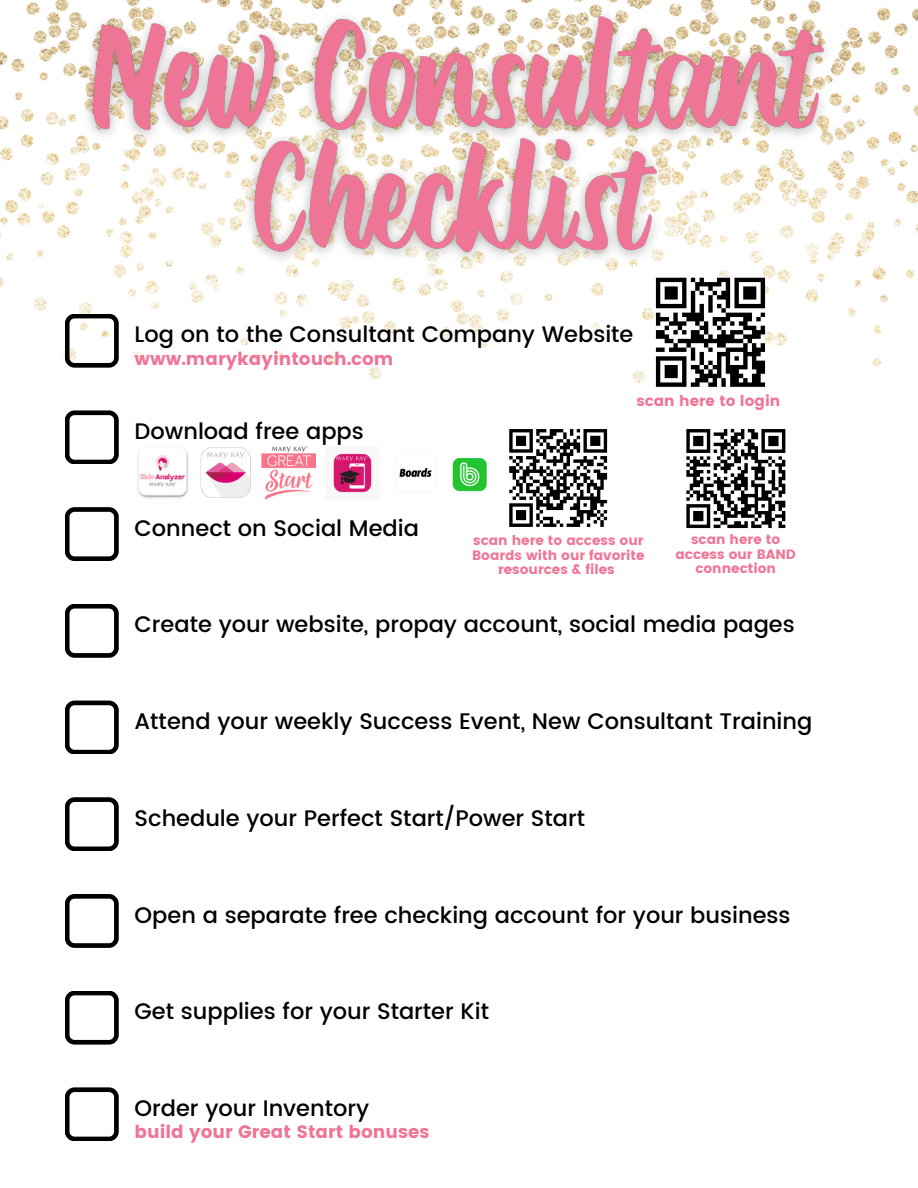
<style>
.page{position:relative;width:918px;height:1188px;background:#fff}
.page>*{position:absolute;margin:0;border:0;box-sizing:border-box;transform-origin:0 0}
.t1{font:500 22.5px "Poppins";color:#000}
.t2{font:18px "Poppins";color:#ef7596}
.t3{font:15px "Poppins";color:#ef7596}
.t4{font:13.5px/14.7px "Poppins";color:#ef7596;text-align:center}
</style>
<div class="page">
<img style="left:0;top:0;width:918px;height:701px">
<svg style="left:65px;top:314px;width:54px;height:54px"></svg>
<svg style="left:65px;top:410px;width:54px;height:54px"></svg>
<svg style="left:65px;top:507px;width:54px;height:54px"></svg>
<svg style="left:65px;top:604px;width:54px;height:54px"></svg>
<svg style="left:65px;top:701px;width:54px;height:53px"></svg>
<svg style="left:65px;top:797px;width:54px;height:54px"></svg>
<svg style="left:65px;top:894px;width:54px;height:54px"></svg>
<svg style="left:65px;top:991px;width:54px;height:54px"></svg>
<svg style="left:65px;top:1087px;width:54px;height:54px"></svg>
<svg style="left:656px;top:312px;width:109px;height:75px"></svg>
<div style="left:730px;top:382px;width:35px;height:5px;background:#000"></div>
<img style="left:135px;top:446px;width:54px;height:54px;border-radius:3px">
<img style="left:73px;top:0;width:769px;height:312px">
<img style="left:198px;top:446px;width:55px;height:54px;border-radius:3px">
<img style="left:261px;top:446px;width:55px;height:54px;border-radius:3px">
<img style="left:325px;top:446px;width:54px;height:54px;border-radius:3px">
<img style="left:393px;top:452px;width:44px;height:42px">
<svg style="left:509px;top:429px;width:98px;height:98px"></svg>
<img style="left:446px;top:452px;width:44px;height:48px">
<svg style="left:686px;top:429px;width:99px;height:99px"></svg>
<p class="t1" style="left:135px;top:321px;width:500px">Log on to the Consultant Company Website</p>
<p class="t2" style="left:135px;top:348px;width:260px">www.marykayintouch.com</p>
<p class="t1" style="left:135px;top:418px;width:231px">Download free apps</p>
<p class="t1" style="left:135px;top:515px;width:286px">Connect on Social Media</p>
<p class="t3" style="left:636px;top:392px;width:145px">scan here to login</p>
<p class="t4" style="left:472px;top:533px;width:174px">scan here to access our<br>Boards with our favorite resources &amp; files</p>
<p class="t4" style="left:676px;top:532px;width:122px">scan here to access our BAND connection</p>
<p class="t1" style="left:135px;top:611px;width:662px">Create your website, propay account, social media pages</p>
<p class="t1" style="left:135px;top:708px;width:679px">Attend your weekly Success Event, New Consultant Training</p>
<p class="t1" style="left:135px;top:805px;width:452px">Schedule your Perfect Start/Power Start</p>
<p class="t1" style="left:135px;top:902px;width:657px">Open a separate free checking account for your business</p>
<p class="t1" style="left:135px;top:998px;width:356px">Get supplies for your Starter Kit</p>
<p class="t1" style="left:135px;top:1095px;width:236px">Order your Inventory</p>
<p class="t2" style="left:135px;top:1122px;width:296px">build your Great Start bonuses</p>
</div>
